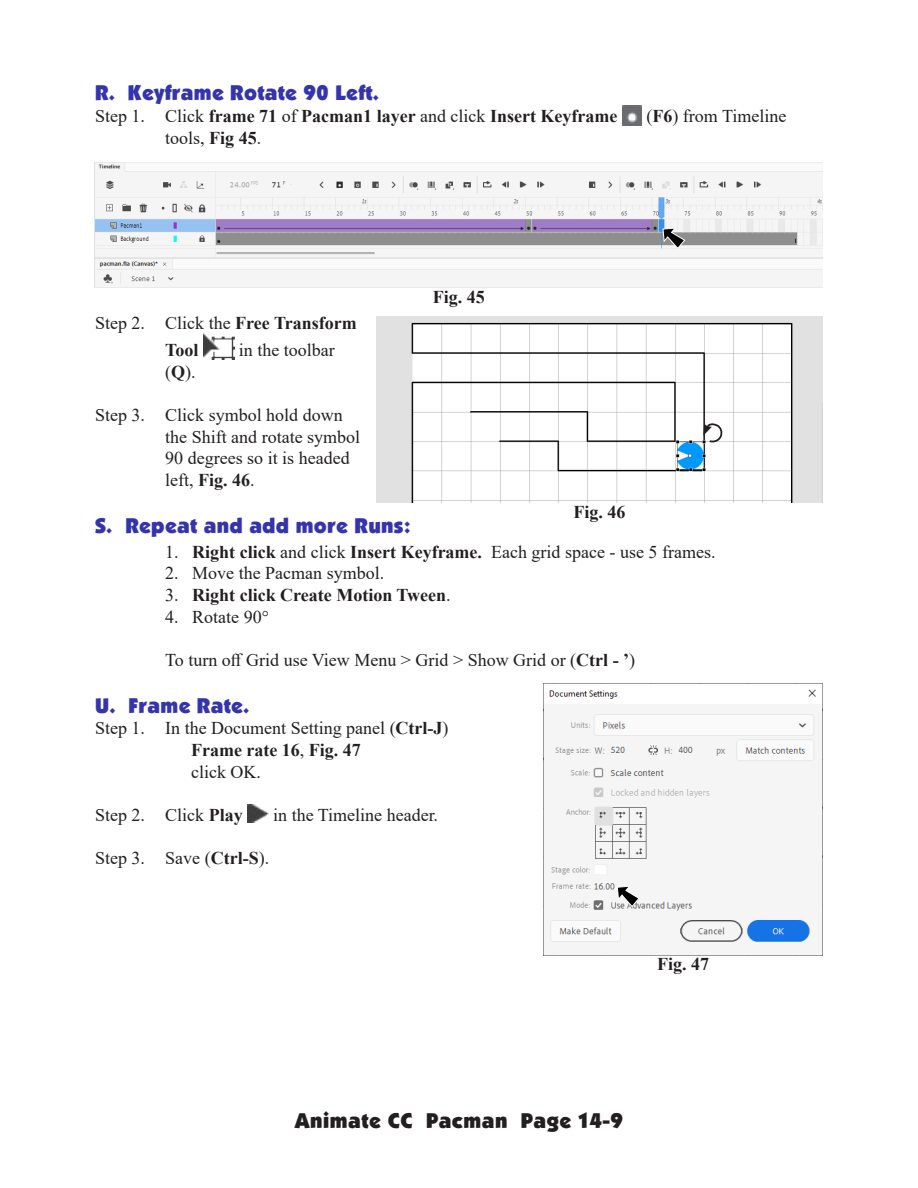
<style>
.page{position:relative;width:918px;height:1188px;background:#fff}
.page>*{position:absolute;margin:0;border:0;box-sizing:border-box;transform-origin:0 0}
.Subhead_1{font:21px "Boulder";letter-spacing:.015em;color:#3434ad}
.t1{font:21px "Boulder";letter-spacing:.025em;color:#231f20}
.Body_text{font:18px/21.6px "Times New Roman";color:#231f20}
.Body_text-2{font:700 18px/27px "Times New Roman";color:#231f20}
.Figure_Number{font:700 18px "Times New Roman";color:#231f20}
.s1{font-weight:400}
.s2{font-weight:700}
</style>
<div class="page">
<img style="left:622px;top:105px;width:20px;height:20px">
<img style="left:203px;top:333px;width:31px;height:26px">
<img style="left:247px;top:804px;width:22px;height:18px">
<img style="left:95px;top:162px;width:728px;height:126px">
<svg style="left:663px;top:228px;width:22px;height:21px"></svg>
<img style="left:376px;top:316px;width:447px;height:187px">
<svg style="left:703px;top:423px;width:20px;height:21px"></svg>
<img style="left:549px;top:684px;width:274px;height:271px">
<svg style="left:617px;top:886px;width:23px;height:21px"></svg>
<p class="Subhead_1" style="left:95px;top:81px;width:286px">R. Keyframe Rotate 90° Left.</p>
<p class="Body_text-2" style="left:95px;top:102px;width:524px"><span class="s1">Step 1. Click</span> frame 71 <span class="s1">of</span> Pacman1 layer <span class="s1">and click</span> Insert Keyframe</p>
<p class="Body_text" style="left:646px;top:105px;width:142px">(<span class="s2">F6</span>) from Timeline</p>
<p class="Body_text" style="left:165px;top:126px;width:98px">tools, <span class="s2">Fig 45</span>.</p>
<p class="Body_text-2" style="left:165px;top:309px;width:193px;text-indent:-70px"><span class="s1">Step 2. Click the</span> Free Transform<br>Tool</p>
<p class="Body_text" style="left:239px;top:339px;width:97px">in the toolbar</p>
<p class="Figure_Number" style="left:433px;top:284px;width:54px">Fig. 45</p>
<p class="Body_text" style="left:165px;top:361px;width:32px">(<span class="s2">Q</span>).</p>
<p class="Body_text" style="left:165px;top:404px;width:196px;text-indent:-70px">Step 3. Click symbol hold down the Shift and rotate symbol<br>90 degrees so it is headed left, <span class="s2">Fig. 46</span>.</p>
<p class="Subhead_1" style="left:95px;top:514px;width:317px">S. Repeat and add more Runs:</p>
<p class="Body_text" style="left:165px;top:540px;width:552px">1. <span class="s2">Right click</span> and click <span class="s2">Insert Keyframe.</span> Each grid space - use 5 frames.</p>
<p class="Body_text" style="left:165px;top:562px;width:220px">2. Move the Pacman symbol.</p>
<p class="Body_text-2" style="left:165px;top:581px;width:287px"><span class="s1">3.</span> Right click Create Motion Tween<span class="s1">.</span></p>
<p class="Body_text" style="left:165px;top:605px;width:105px">4. Rotate 90°</p>
<p class="Body_text" style="left:165px;top:648px;width:471px">To turn off Grid use View Menu &gt; Grid &gt; Show Grid or (<span class="s2">Ctrl - ’</span>)</p>
<p class="Subhead_1" style="left:95px;top:693px;width:156px">U. Frame Rate.</p>
<p class="Body_text" style="left:191px;top:717px;width:259px;text-indent:-96px">Step 1. In the Document Setting panel (<span class="s2">Ctrl-J</span>)<br><span class="s2">Frame rate 16</span>, <span class="s2">Fig. 47<br></span>click OK.</p>
<p class="Body_text" style="left:95px;top:803px;width:149px">Step 2. Click <span class="s2">Play</span></p>
<p class="Body_text" style="left:273px;top:803px;width:166px">in the Timeline header.</p>
<p class="Body_text" style="left:95px;top:847px;width:176px">Step 3. Save (<span class="s2">Ctrl-S</span>).</p>
<p class="Figure_Number" style="left:574px;top:499px;width:54px">Fig. 46</p>
<p class="Figure_Number" style="left:657px;top:951px;width:54px">Fig. 47</p>
<p class="t1" style="left:295px;top:1109px;width:330px">Animate CC Pacman Page 14-9</p>
</div>
